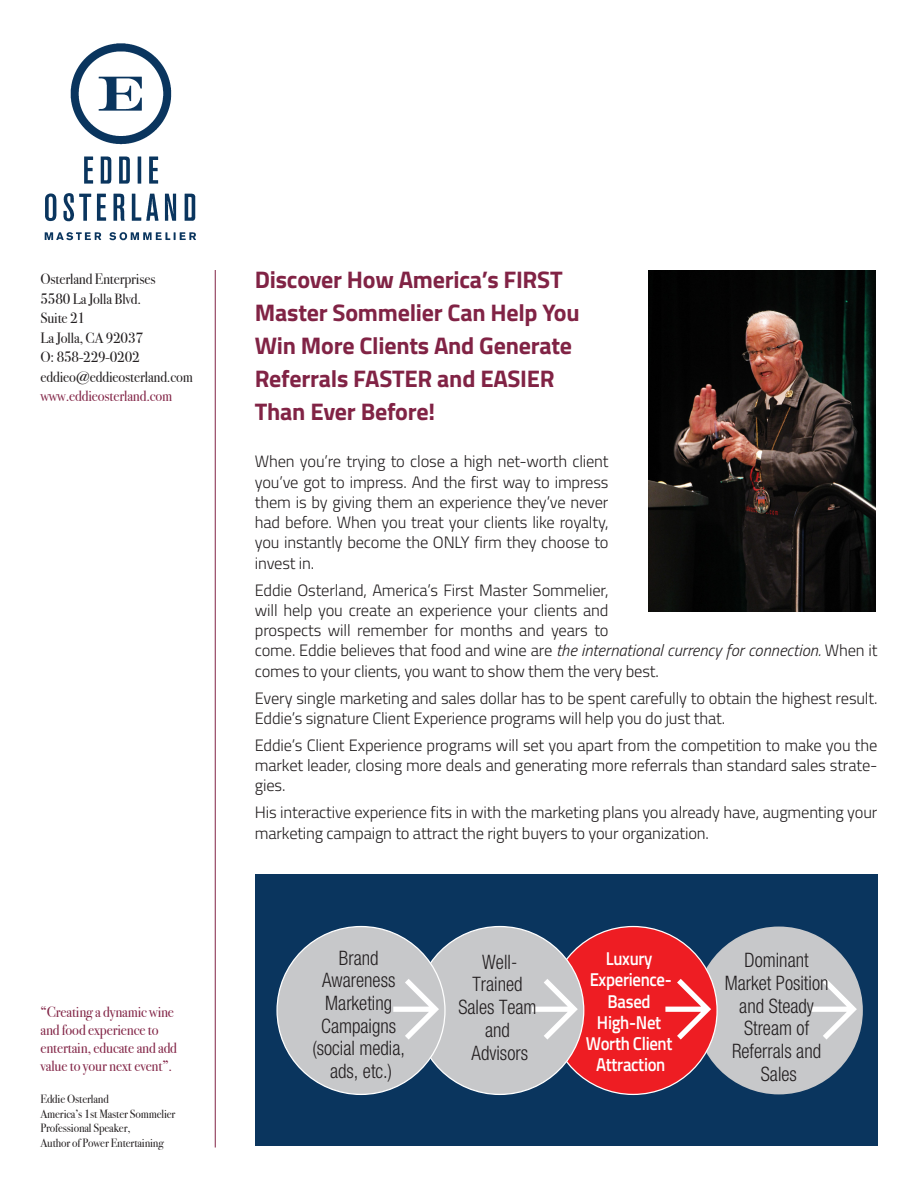
<style>
.page{position:relative;width:918px;height:1188px;background:#fff}
.page>*{position:absolute;margin:0;border:0;box-sizing:border-box;transform-origin:0 0}
.t1{font:700 24px/33px "Titillium";letter-spacing:-.01em;color:#812345}
.t2{font:300 condensed 19.95px/22.6px "Helvetica Neue LT Std";color:#231f20;text-align:center;scale:.95 1}
.t3{font:600 18.6px/21.1px "Titillium";letter-spacing:-.02em;color:#fff;text-align:center;scale:.9 1}
.Text{font:300 16.5px/20.2px "Titillium";letter-spacing:-.01em;color:#231f20}
.t4{font:15px/18px "Bodoni Svty Two ITCTT";letter-spacing:-.01em;color:#812345;scale:.95 1}
.t5{font:15px/19.5px "Bodoni Svty Two ITCTT";letter-spacing:-.01em;color:#231f20;scale:.95 1}
.t6{font:12px/14.4px "Bodoni Svty Two ITCTT";letter-spacing:-.01em;color:#231f20;scale:.95 1}
.s1{font-style:italic}
</style>
<div class="page">
<hr style="left:215px;top:270px;width:1px;height:878px;background:#812345">
<img style="left:44px;top:43px;width:152px;height:198px">
<img style="left:648px;top:270px;width:227px;height:341px">
<div style="left:255px;top:875px;width:623px;height:271px;background:#0a355e"></div>
<div style="left:695px;top:927px;width:168px;height:167px;background:#c7c8ca;border-radius:50%"></div>
<svg style="left:811px;top:979px;width:46px;height:61px"></svg>
<div style="left:549px;top:927px;width:168px;height:167px;background:#ee1d23;border-radius:50%"></div>
<svg style="left:665px;top:979px;width:46px;height:61px"></svg>
<div style="left:416px;top:927px;width:168px;height:167px;background:#c7c8ca;border-radius:50%"></div>
<svg style="left:532px;top:979px;width:46px;height:61px"></svg>
<div style="left:277px;top:927px;width:168px;height:167px;background:#c7c8ca;border-radius:50%"></div>
<svg style="left:393px;top:979px;width:46px;height:61px"></svg>
<p class="t5" style="left:40px;top:268px;width:162px">Osterland Enterprises<br>5580 La Jolla Blvd.<br>Suite 21<br>La Jolla, CA 92037<br>O: 858-229-0202 eddieo@eddieosterland.com</p>
<p class="t4" style="left:40px;top:385px;width:140px">www.eddieosterland.com</p>
<p class="t4" style="left:40px;top:1001px;width:145px">“Creating a dynamic wine and food experience to entertain, educate and add value to your next event”.</p>
<p class="t6" style="left:40px;top:1091px;width:144px">Eddie Osterland<br>America’s 1st Master Sommelier<br>Professional Speaker,<br>Author of Power Entertaining</p>
<p class="t1" style="left:255px;top:262px;width:326px">Discover How America’s FIRST<br>Master Sommelier Can Help You<br>Win More Clients And Generate<br>Referrals FASTER and EASIER<br>Than Ever Before!</p>
<p class="Text" style="left:255px;top:451px;width:355px;text-align:justify">When you’re trying to close a high net-worth client you’ve got to impress. And the first way to impress them is by giving them an experience they’ve never had before. When you treat your clients like royalty, you instantly become the ONLY firm they choose to invest in.</p>
<p class="Text" style="left:255px;top:579px;width:624px">Eddie Osterland, America’s First Master Sommelier,<br>will help you create an experience your clients and<br>prospects will remember for months and years to<br>come. Eddie believes that food and wine are <span class="s1">the international currency for connection.</span> When it comes to your clients, you want to show them the very best.</p>
<p class="Text" style="left:255px;top:687px;width:624px">Every single marketing and sales dollar has to be spent carefully to obtain the highest result.<br>Eddie’s signature Client Experience programs will help you do just that.</p>
<p class="Text" style="left:255px;top:734px;width:624px;text-align:justify">Eddie’s Client Experience programs will set you apart from the competition to make you the market leader, closing more deals and generating more referrals than standard sales strate&shy;gies.</p>
<p class="Text" style="left:255px;top:802px;width:624px">His interactive experience fits in with the marketing plans you already have, augmenting your marketing campaign to attract the right buyers to your organization.</p>
<p class="t2" style="left:313px;top:946px;width:99px">Brand<br>Awareness<br>Marketing<br>Campaigns (social media, ads, etc.)</p>
<p class="t2" style="left:458px;top:950px;width:84px">Well-<br>Trained<br>Sales Team and<br>Advisors</p>
<p class="t3" style="left:586px;top:947px;width:98px">Luxury<br>Experience-<br>Based<br>High-Net<br>Worth Client<br>Attraction</p>
<p class="t2" style="left:725px;top:949px;width:111px">Dominant<br>Market Position and Steady<br>Stream of<br>Referrals and<br>Sales</p>
</div>
